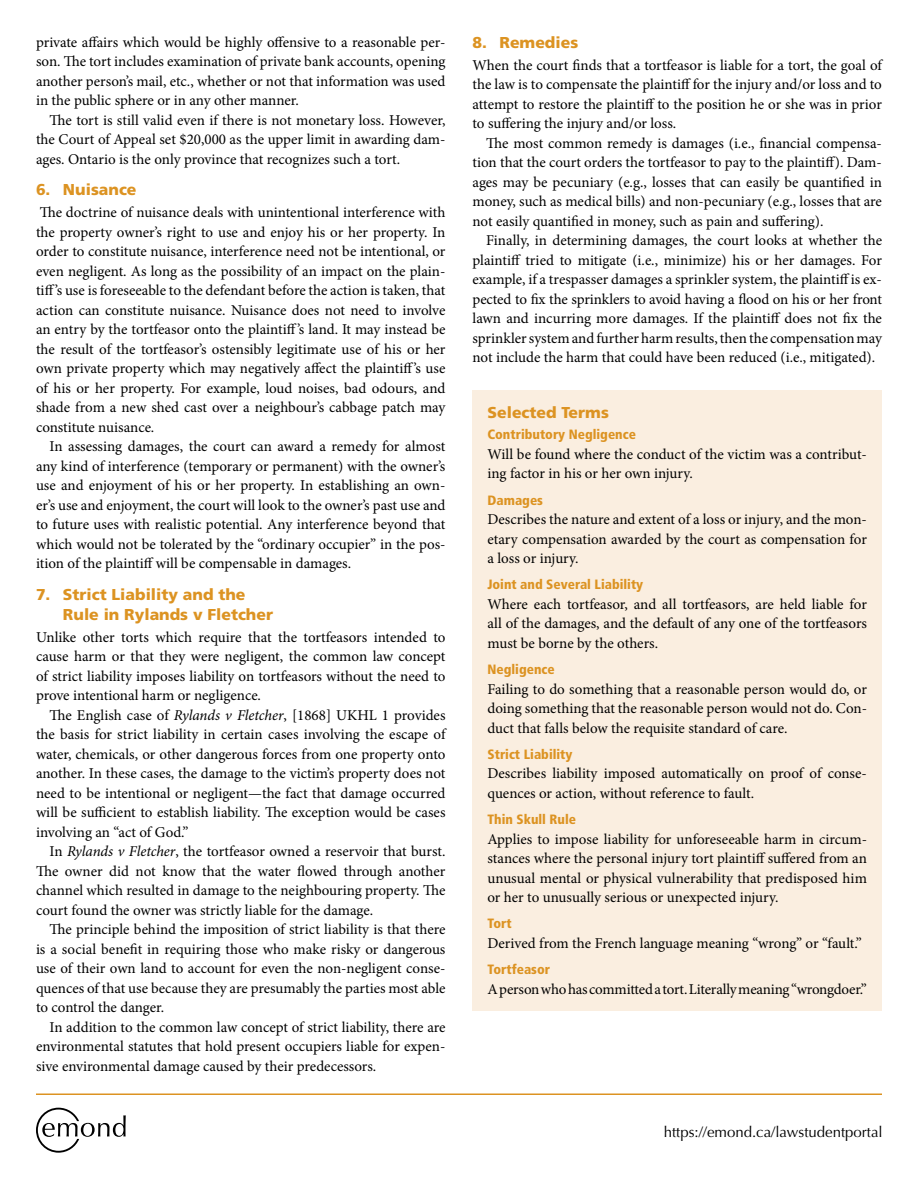
<style>
.page{position:relative;width:918px;height:1188px;background:#fff}
.page>*{position:absolute;margin:0;border:0;box-sizing:border-box;transform-origin:0 0}
.t1{font:900 15.75px/20px "Frutiger LT Std";color:#dc9322}
.t2{font:15px/19.5px "Minion Pro";letter-spacing:-.005em;color:#000;text-align:justify}
.t3{font:15px "Optima";color:#000}
.t4{font:900 condensed 13.5px "Frutiger LT Std";color:#dc9322}
.s1{font-style:italic}
</style>
<div class="page">
<div style="left:472px;top:390px;width:410px;height:621px;background:#faeee0"></div>
<hr style="left:36px;top:1094px;width:846px;height:1px;background:#dc9322">
<svg style="left:36px;top:1108px;width:90px;height:45px"></svg>
<p class="t2" style="left:36px;top:32px;width:411px">private affairs which would be highly offensive to a reasonable per&shy;son. The tort includes examination of private bank accounts, opening another person’s mail, etc., whether or not that information was used in the public sphere or in any other manner.</p>
<p class="t2" style="left:36px;top:110px;width:411px;text-indent:14px">The tort is still valid even if there is not monetary loss. However, the Court of Appeal set $20,000 as the upper limit in awarding dam&shy;ages. Ontario is the only province that recognizes such a tort.</p>
<p class="t1" style="left:36px;top:180px;width:102px">6. Nuisance</p>
<p class="t2" style="left:36px;top:203px;width:411px">The doctrine of nuisance deals with unintentional interference with the property owner’s right to use and enjoy his or her property. In order to constitute nuisance, interference need not be intentional, or even negligent. As long as the possibility of an impact on the plain&shy;tiff’s use is foreseeable to the defendant before the action is taken, that action can constitute nuisance. Nuisance does not need to involve an entry by the tortfeasor onto the plaintiff’s land. It may instead be the result of the tortfeasor’s ostensibly legitimate use of his or her own private property which may negatively affect the plaintiff’s use of his or her property. For example, loud noises, bad odours, and shade from a new shed cast over a neighbour’s cabbage patch may constitute nuisance.</p>
<p class="t2" style="left:36px;top:437px;width:411px;text-indent:14px">In assessing damages, the court can award a remedy for almost any kind of interference (temporary or permanent) with the owner’s use and enjoyment of his or her property. In establishing an own&shy;er’s use and enjoyment, the court will look to the owner’s past use and to future uses with realistic potential. Any interference beyond that which would not be tolerated by the “ordinary occupier” in the pos&shy;ition of the plaintiff will be compensable in damages.</p>
<p class="t1" style="left:63px;top:585px;width:212px;text-indent:-27px">7. Strict Liability and the<br>Rule in Rylands v Fletcher</p>
<p class="t2" style="left:36px;top:627px;width:411px">Unlike other torts which require that the tortfeasors intended to cause harm or that they were negligent, the common law concept of strict liability imposes liability on tortfeasors without the need to prove intentional harm or negligence.</p>
<p class="t2" style="left:36px;top:705px;width:411px;text-indent:14px">The English case of <span class="s1">Rylands v Fletcher</span>, [1868] UKHL 1 provides the basis for strict liability in certain cases involving the escape of water, chemicals, or other dangerous forces from one property onto another. In these cases, the damage to the victim’s property does not need to be intentional or negligent—the fact that damage occurred will be sufficient to establish liability. The exception would be cases involving an “act of God.”</p>
<p class="t2" style="left:36px;top:842px;width:411px;text-indent:14px">In <span class="s1">Rylands v Fletcher</span>, the tortfeasor owned a reservoir that burst.<br>The owner did not know that the water flowed through another channel which resulted in damage to the neighbouring property. The court found the owner was strictly liable for the damage.</p>
<p class="t2" style="left:36px;top:920px;width:411px;text-indent:14px">The principle behind the imposition of strict liability is that there is a social benefit in requiring those who make risky or dangerous use of their own land to account for even the non-negligent conse&shy;quences of that use because they are presumably the parties most able to control the danger.</p>
<p class="t2" style="left:36px;top:1017px;width:411px;text-indent:14px">In addition to the common law concept of strict liability, there are environmental statutes that hold present occupiers liable for expen&shy;sive environmental damage caused by their predecessors.</p>
<p class="t1" style="left:472px;top:32px;width:107px">8. Remedies</p>
<p class="t2" style="left:472px;top:55px;width:411px">When the court finds that a tortfeasor is liable for a tort, the goal of the law is to compensate the plaintiff for the injury and/or loss and to attempt to restore the plaintiff to the position he or she was in prior to suffering the injury and/or loss.</p>
<p class="t2" style="left:472px;top:133px;width:411px;text-indent:14px">The most common remedy is damages (i.e., financial compensa&shy;tion that the court orders the tortfeasor to pay to the plaintiff). Dam&shy;ages may be pecuniary (e.g., losses that can easily be quantified in money, such as medical bills) and non-pecuniary (e.g., losses that are not easily quantified in money, such as pain and suffering).</p>
<p class="t2" style="left:472px;top:231px;width:411px;text-indent:14px">Finally, in determining damages, the court looks at whether the plaintiff tried to mitigate (i.e., minimize) his or her damages. For example, if a trespasser damages a sprinkler system, the plaintiff is ex&shy;pected to fix the sprinklers to avoid having a flood on his or her front lawn and incurring more damages. If the plaintiff does not fix the sprinkler system and further harm results, then the compensation may not include the harm that could have been reduced (i.e., mitigated).</p>
<p class="t1" style="left:488px;top:402px;width:123px">Selected Terms</p>
<p class="t4" style="left:488px;top:427px;width:150px">Contributory Negligence</p>
<p class="t2" style="left:488px;top:444px;width:381px">Will be found where the conduct of the victim was a contribut&shy;ing factor in his or her own injury.</p>
<p class="t4" style="left:488px;top:492px;width:57px">Damages</p>
<p class="t2" style="left:488px;top:510px;width:381px">Describes the nature and extent of a loss or injury, and the mon&shy;etary compensation awarded by the court as compensation for a loss or injury.</p>
<p class="t4" style="left:488px;top:577px;width:157px">Joint and Several Liability</p>
<p class="t2" style="left:488px;top:594px;width:381px">Where each tortfeasor, and all tortfeasors, are held liable for all of the damages, and the default of any one of the tortfeasors must be borne by the others.</p>
<p class="t4" style="left:488px;top:661px;width:69px">Negligence</p>
<p class="t2" style="left:488px;top:679px;width:381px">Failing to do something that a reasonable person would do, or doing something that the reasonable person would not do. Con&shy;duct that falls below the requisite standard of care.</p>
<p class="t4" style="left:488px;top:746px;width:87px">Strict Liability</p>
<p class="t2" style="left:488px;top:764px;width:381px">Describes liability imposed automatically on proof of conse&shy;quences or action, without reference to fault.</p>
<p class="t4" style="left:488px;top:811px;width:90px">Thin Skull Rule</p>
<p class="t2" style="left:488px;top:829px;width:381px">Applies to impose liability for unforeseeable harm in circum&shy;stances where the personal injury tort plaintiff suffered from an unusual mental or physical vulnerability that predisposed him or her to unusually serious or unexpected injury.</p>
<p class="t4" style="left:488px;top:916px;width:26px">Tort</p>
<p class="t2" style="left:488px;top:933px;width:376px">Derived from the French language meaning “wrong” or “fault.”</p>
<p class="t4" style="left:488px;top:961px;width:64px">Tortfeasor</p>
<p class="t2" style="left:488px;top:979px;width:381px">A person who has committed a tort. Literally meaning “wrongdoer.”</p>
<p class="t3" style="left:664px;top:1123px;width:220px">https://emond.ca/lawstudentportal</p>
</div>
